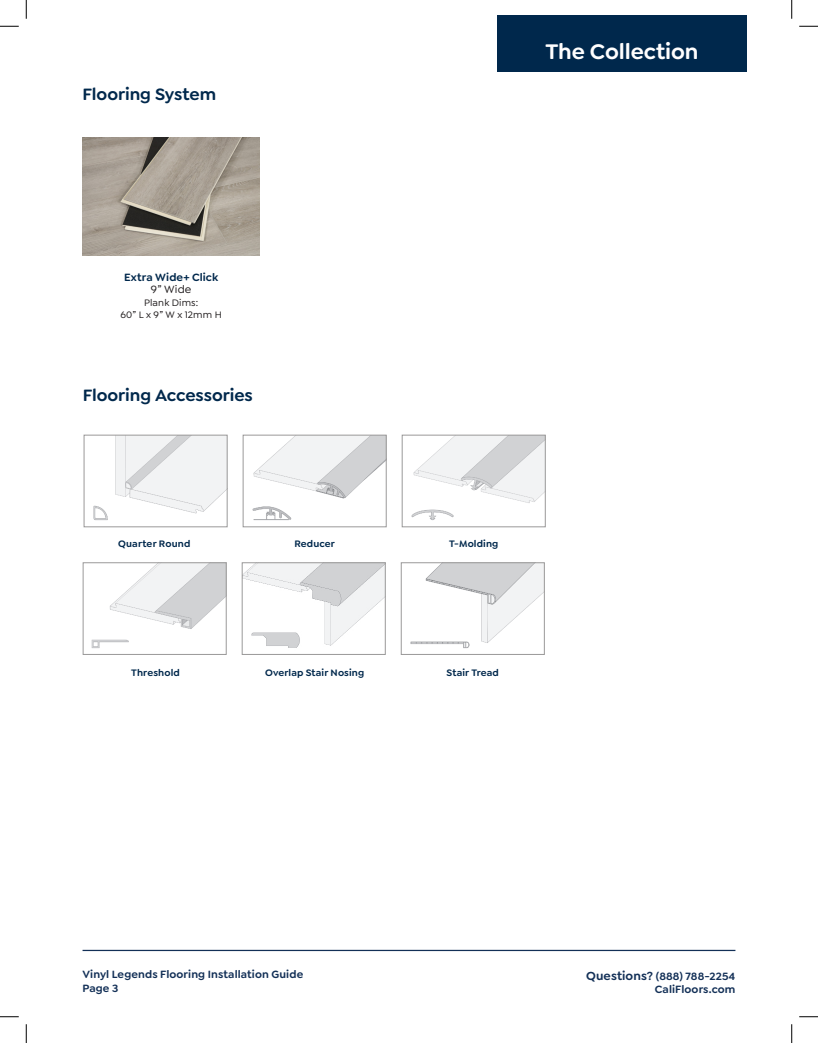
<style>
.page{position:relative;width:818px;height:1043px;background:#fff}
.page>*{position:absolute;margin:0;border:0;box-sizing:border-box;transform-origin:0 0}
.t1{font:600 22.5px "Goldplay";letter-spacing:-.005em;color:#fff}
.t2{font:600 17.5px "Goldplay";letter-spacing:-.005em;color:#00284c}
.t3{font:600 11.25px/13.5px "Goldplay";letter-spacing:.01em;color:#133057}
.t4{font:600 11.25px "Goldplay";letter-spacing:.01em;color:#00284c}
.t5{font:500 11.25px "Goldplay";color:#231f20}
.t6{font:600 10px "Goldplay";letter-spacing:.015em;color:#00284c}
.t7{font:500 10px/12.5px "Goldplay";letter-spacing:.01em;color:#231f20;text-align:center}
.s1{font-size:12.5px}
</style>
<div class="page">
<hr style="left:82px;top:949px;width:653px;height:2px;background:#133057">
<div style="left:497px;top:15px;width:249px;height:56px;background:#00284c"></div>
<img style="left:83px;top:138px;width:177px;height:118px">
<img style="left:91px;top:564px;width:133px;height:85px">
<div style="left:83px;top:562px;width:143px;height:92px;border:1px solid #9a9999"></div>
<img style="left:93px;top:437px;width:132px;height:84px">
<div style="left:84px;top:435px;width:143px;height:92px;border:1px solid #9a9999"></div>
<img style="left:244px;top:564px;width:139px;height:84px">
<div style="left:242px;top:562px;width:143px;height:92px;border:1px solid #9a9999"></div>
<img style="left:252px;top:437px;width:132px;height:84px">
<div style="left:243px;top:435px;width:143px;height:92px;border:1px solid #9a9999"></div>
<img style="left:410px;top:564px;width:132px;height:85px">
<div style="left:401px;top:562px;width:143px;height:92px;border:1px solid #9a9999"></div>
<img style="left:411px;top:437px;width:132px;height:83px">
<div style="left:402px;top:435px;width:143px;height:92px;border:1px solid #9a9999"></div>
<svg style="left:0;top:25px;width:19px;height:2px"></svg>
<svg style="left:799px;top:25px;width:19px;height:2px"></svg>
<svg style="left:0;top:1016px;width:19px;height:1px"></svg>
<svg style="left:799px;top:1016px;width:19px;height:1px"></svg>
<svg style="left:25px;top:0;width:2px;height:19px"></svg>
<svg style="left:25px;top:1024px;width:2px;height:18px"></svg>
<svg style="left:791px;top:0;width:1px;height:19px"></svg>
<svg style="left:791px;top:1024px;width:1px;height:18px"></svg>
<h2 class="t2" style="left:82px;top:83px;width:135px">Flooring System</h2>
<p class="t4" style="left:124px;top:270px;width:96px">Extra Wide+ Click</p>
<p class="t5" style="left:151px;top:283px;width:42px">9” Wide</p>
<p class="t7" style="left:120px;top:296px;width:103px">Plank Dims:<br>60” L x 9” W x 12mm H</p>
<h2 class="t2" style="left:83px;top:385px;width:172px">Flooring Accessories</h2>
<p class="t6" style="left:118px;top:537px;width:74px">Quarter Round</p>
<p class="t6" style="left:131px;top:666px;width:50px">Threshold</p>
<p class="t6" style="left:294px;top:537px;width:42px">Reducer</p>
<p class="t6" style="left:265px;top:666px;width:101px">Overlap Stair Nosing</p>
<h1 class="t1" style="left:545px;top:37px;width:155px">The Collection</h1>
<p class="t6" style="left:449px;top:537px;width:51px">T-Molding</p>
<p class="t6" style="left:446px;top:666px;width:54px">Stair Tread</p>
<p class="t3" style="left:82px;top:967px;width:222px">Vinyl Legends Flooring Installation Guide<br>Page 3</p>
<p class="t3" style="left:586px;top:968px;width:151px;text-align:right"><span class="s1">Questions?</span> (888) 788-2254<br>CaliFloors.com</p>
</div>
